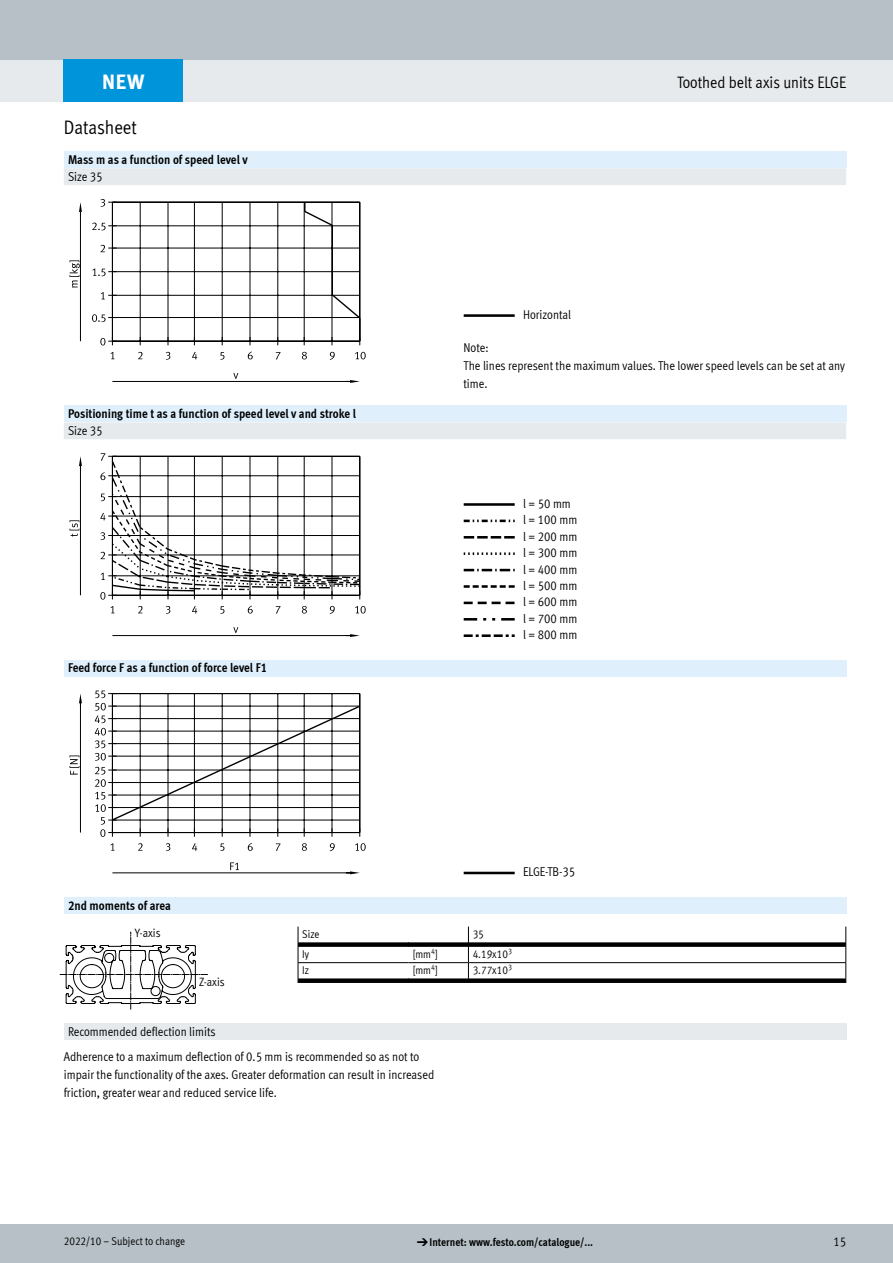
<style>
.page{position:relative;width:893px;height:1263px;background:#fff}
.page>*{position:absolute;margin:0;border:0;box-sizing:border-box;transform-origin:0 0}
.t1{font:700 21px "Meta Plus LF";color:#fff}
.FES_title_section{font:19.5px "Meta Cond LF";color:#000}
.FES_title_family{font:16.5px "Meta Cond LF";color:#000}
.FES_regular{font:12.75px/18px "Meta Cond LF";color:#000}
.FES_head_1_text{font:700 12.75px "Meta Cond LF";color:#000}
.FES_head_2_text{font:12.75px "Meta Cond LF";color:#000}
.t2{font:12px "Meta Cond LF";color:#000}
.FES_tab_regular{font:11.25px "Meta Cond LF";color:#000}
.t3{font:700 11.25px "Meta Cond LF";color:#000}
.FES_tab_head_2{font:11.25px "Meta Cond LF";letter-spacing:-.005em;color:#000}
.s1{font-family:"Meto Pict 182";font-weight:400}
</style>
<div class="page">
<div style="left:0;top:1225px;width:893px;height:38px;background:#b6c0c6"></div>
<div style="left:0;top:60px;width:893px;height:42px;background:#e7eaec"></div>
<div style="left:0;top:0;width:893px;height:60px;background:#b6c0c6"></div>
<div style="left:64px;top:151px;width:782px;height:17px;background:#dff0fc"></div>
<div style="left:64px;top:168px;width:782px;height:17px;background:#e7eaec"></div>
<svg style="left:233px;top:373px;width:5px;height:6px"></svg>
<hr style="left:112px;top:381px;width:238px;height:1px;background:#000">
<svg style="left:346px;top:380px;width:14px;height:3px"></svg>
<svg style="left:70px;top:260px;width:10px;height:28px"></svg>
<hr style="left:80px;top:212px;width:1px;height:129px;background:#000">
<svg style="left:79px;top:202px;width:3px;height:13px"></svg>
<hr style="left:112px;top:202px;width:1px;height:139px;background:#000">
<hr style="left:140px;top:202px;width:1px;height:139px;background:#000">
<hr style="left:168px;top:202px;width:1px;height:139px;background:#000">
<hr style="left:194px;top:202px;width:1px;height:139px;background:#000">
<hr style="left:222px;top:202px;width:1px;height:139px;background:#000">
<hr style="left:250px;top:202px;width:1px;height:139px;background:#000">
<hr style="left:278px;top:202px;width:1px;height:139px;background:#000">
<hr style="left:112px;top:341px;width:248px;height:1px;background:#000">
<hr style="left:112px;top:317px;width:248px;height:1px;background:#000">
<hr style="left:112px;top:295px;width:248px;height:1px;background:#000">
<hr style="left:112px;top:271px;width:248px;height:1px;background:#000">
<hr style="left:112px;top:248px;width:248px;height:1px;background:#000">
<hr style="left:112px;top:226px;width:248px;height:1px;background:#000">
<hr style="left:112px;top:202px;width:248px;height:1px;background:#000">
<svg style="left:110px;top:352px;width:4px;height:7px"></svg>
<svg style="left:138px;top:352px;width:4px;height:7px"></svg>
<svg style="left:166px;top:352px;width:4px;height:8px"></svg>
<svg style="left:192px;top:352px;width:5px;height:7px"></svg>
<svg style="left:220px;top:352px;width:4px;height:8px"></svg>
<svg style="left:248px;top:352px;width:5px;height:7px"></svg>
<svg style="left:276px;top:352px;width:5px;height:8px"></svg>
<svg style="left:302px;top:352px;width:5px;height:7px"></svg>
<svg style="left:330px;top:352px;width:5px;height:8px"></svg>
<svg style="left:355px;top:352px;width:11px;height:7px"></svg>
<svg style="left:100px;top:337px;width:17px;height:8px"></svg>
<svg style="left:92px;top:314px;width:25px;height:8px"></svg>
<svg style="left:101px;top:292px;width:16px;height:7px"></svg>
<svg style="left:92px;top:269px;width:25px;height:7px"></svg>
<svg style="left:101px;top:245px;width:16px;height:7px"></svg>
<svg style="left:92px;top:223px;width:25px;height:7px"></svg>
<svg style="left:100px;top:199px;width:17px;height:8px"></svg>
<svg style="left:303px;top:201px;width:58px;height:144px"></svg>
<hr style="left:464px;top:314px;width:51px;height:3px;background:#000">
<div style="left:64px;top:405px;width:782px;height:17px;background:#dff0fc"></div>
<div style="left:64px;top:422px;width:782px;height:17px;background:#e7eaec"></div>
<svg style="left:233px;top:627px;width:5px;height:6px"></svg>
<hr style="left:112px;top:635px;width:238px;height:1px;background:#000">
<svg style="left:346px;top:634px;width:14px;height:3px"></svg>
<svg style="left:70px;top:520px;width:9px;height:17px"></svg>
<hr style="left:80px;top:466px;width:1px;height:129px;background:#000">
<svg style="left:79px;top:456px;width:3px;height:13px"></svg>
<svg style="left:110px;top:606px;width:4px;height:7px"></svg>
<svg style="left:138px;top:606px;width:4px;height:7px"></svg>
<svg style="left:166px;top:606px;width:4px;height:8px"></svg>
<svg style="left:192px;top:606px;width:5px;height:8px"></svg>
<svg style="left:220px;top:606px;width:4px;height:8px"></svg>
<svg style="left:248px;top:606px;width:5px;height:7px"></svg>
<svg style="left:276px;top:606px;width:5px;height:8px"></svg>
<svg style="left:302px;top:606px;width:5px;height:7px"></svg>
<svg style="left:330px;top:606px;width:5px;height:8px"></svg>
<svg style="left:355px;top:606px;width:11px;height:7px"></svg>
<svg style="left:100px;top:453px;width:261px;height:147px"></svg>
<hr style="left:464px;top:503px;width:51px;height:3px;background:#000">
<svg style="left:464px;top:520px;width:51px;height:2px"></svg>
<svg style="left:464px;top:536px;width:51px;height:2px"></svg>
<svg style="left:464px;top:552px;width:51px;height:3px"></svg>
<svg style="left:464px;top:569px;width:51px;height:2px"></svg>
<svg style="left:464px;top:585px;width:51px;height:3px"></svg>
<svg style="left:464px;top:602px;width:51px;height:2px"></svg>
<svg style="left:464px;top:618px;width:51px;height:2px"></svg>
<svg style="left:464px;top:634px;width:51px;height:3px"></svg>
<div style="left:64px;top:660px;width:782px;height:16px;background:#dff0fc"></div>
<svg style="left:230px;top:862px;width:9px;height:8px"></svg>
<hr style="left:112px;top:872px;width:238px;height:1px;background:#000">
<svg style="left:346px;top:871px;width:14px;height:3px"></svg>
<svg style="left:70px;top:755px;width:9px;height:19px"></svg>
<hr style="left:80px;top:703px;width:1px;height:129px;background:#000">
<svg style="left:79px;top:694px;width:3px;height:12px"></svg>
<svg style="left:110px;top:843px;width:4px;height:8px"></svg>
<svg style="left:138px;top:843px;width:4px;height:8px"></svg>
<svg style="left:166px;top:843px;width:4px;height:8px"></svg>
<svg style="left:192px;top:843px;width:5px;height:8px"></svg>
<svg style="left:220px;top:843px;width:4px;height:8px"></svg>
<svg style="left:248px;top:843px;width:5px;height:8px"></svg>
<svg style="left:276px;top:843px;width:5px;height:8px"></svg>
<svg style="left:302px;top:843px;width:5px;height:8px"></svg>
<svg style="left:330px;top:843px;width:5px;height:8px"></svg>
<svg style="left:355px;top:843px;width:11px;height:8px"></svg>
<svg style="left:95px;top:690px;width:266px;height:147px"></svg>
<hr style="left:464px;top:872px;width:51px;height:2px;background:#000">
<div style="left:64px;top:897px;width:782px;height:17px;background:#dff0fc"></div>
<svg style="left:298px;top:926px;width:548px;height:57px"></svg>
<div style="left:64px;top:1023px;width:782px;height:17px;background:#e7eaec"></div>
<div style="left:64px;top:60px;width:119px;height:42px;background:#0095db"></div>
<svg style="left:60px;top:932px;width:148px;height:77px"></svg>
<div style="left:117px;top:930px;width:11px;height:13px;background:#fff"></div>
<div style="left:200px;top:959px;width:10px;height:13px;background:#fff"></div>
<p class="t1" style="left:102px;top:68px;width:44px">NEW</p>
<p class="FES_title_section" style="left:64px;top:116px;width:75px">Datasheet</p>
<p class="FES_head_1_text" style="left:68px;top:151px;width:181px">Mass m as a function of speed level v</p>
<p class="FES_head_2_text" style="left:68px;top:169px;width:36px">Size 35</p>
<p class="FES_head_1_text" style="left:68px;top:406px;width:289px">Positioning time t as a function of speed level v and stroke l</p>
<p class="FES_head_2_text" style="left:68px;top:423px;width:36px">Size 35</p>
<p class="FES_head_1_text" style="left:68px;top:660px;width:201px">Feed force F as a function of force level F1</p>
<p class="FES_head_1_text" style="left:68px;top:897px;width:104px">2nd moments of area</p>
<p class="FES_regular" style="left:523px;top:305px;width:50px">Horizontal</p>
<p class="FES_title_family" style="left:677px;top:72px;width:171px">Toothed belt axis units ELGE</p>
<p class="FES_regular" style="left:463px;top:339px;width:26px">Note:</p>
<p class="FES_regular" style="left:463px;top:357px;width:383px">The lines represent the maximum values. The lower speed levels can be set at any time.</p>
<p class="FES_regular" style="left:523px;top:494px;width:49px">l = 50 mm</p>
<p class="FES_regular" style="left:523px;top:511px;width:56px">l = 100 mm</p>
<p class="FES_regular" style="left:523px;top:527px;width:56px">l = 200 mm</p>
<p class="FES_regular" style="left:523px;top:543px;width:56px">l = 300 mm</p>
<p class="FES_regular" style="left:523px;top:560px;width:56px">l = 400 mm</p>
<p class="FES_regular" style="left:523px;top:576px;width:56px">l = 500 mm</p>
<p class="FES_regular" style="left:523px;top:593px;width:56px">l = 600 mm</p>
<p class="FES_regular" style="left:523px;top:609px;width:56px">l = 700 mm</p>
<p class="FES_regular" style="left:523px;top:625px;width:56px">l = 800 mm</p>
<p class="FES_regular" style="left:523px;top:863px;width:54px">ELGE-TB-35</p>
<p class="t2" style="left:135px;top:925px;width:27px">Y-axis</p>
<p class="t2" style="left:199px;top:974px;width:27px">Z-axis</p>
<p class="FES_tab_head_2" style="left:302px;top:927px;width:19px">Size</p>
<p class="FES_tab_head_2" style="left:473px;top:927px;width:13px">35</p>
<p class="FES_tab_regular" style="left:302px;top:947px;width:8px">Iy</p>
<p class="FES_tab_regular" style="left:413px;top:947px;width:27px">[mm<sup>4</sup>]</p>
<p class="FES_tab_regular" style="left:473px;top:947px;width:41px">4.19x10<sup>3</sup></p>
<p class="FES_tab_regular" style="left:302px;top:963px;width:8px">Iz</p>
<p class="FES_tab_regular" style="left:413px;top:963px;width:27px">[mm<sup>4</sup>]</p>
<p class="FES_tab_regular" style="left:473px;top:963px;width:41px">3.77x10<sup>3</sup></p>
<p class="FES_head_2_text" style="left:68px;top:1024px;width:149px">Recommended deflection limits</p>
<p class="FES_regular" style="left:64px;top:1047px;width:372px">Adherence to a maximum deflection of 0.5 mm is recommended so as not to impair the functionality of the axes. Greater deformation can result in increased friction, greater wear and reduced service life.</p>
<p class="FES_tab_regular" style="left:64px;top:1234px;width:123px">2022/10 – Subject to change</p>
<p class="t3" style="left:417px;top:1235px;width:178px"><span class="s1">d</span>Internet: www.festo.com/catalogue/...</p>
<p class="FES_regular" style="left:833px;top:1232px;width:14px">15</p>
</div>
